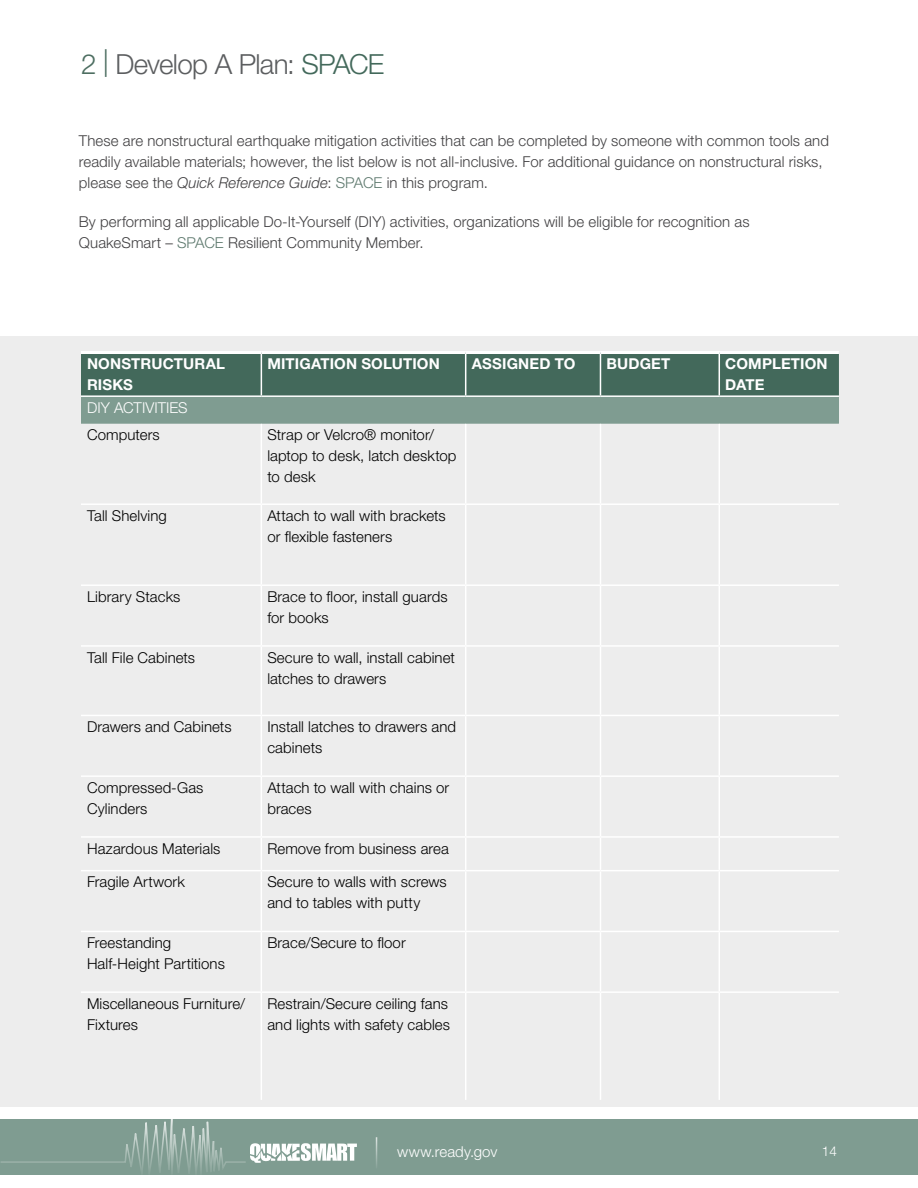
<style>
.page{position:relative;width:918px;height:1188px;background:#fff}
.page>*{position:absolute;margin:0;border:0;box-sizing:border-box;transform-origin:0 0}
.t1{font:300 27.75px "Helvetica Neue LT Std";letter-spacing:-.025em;color:#5c5e60}
.t2{font:300 15px/21px "Helvetica Neue LT Std";letter-spacing:.005em;color:#000}
.t3{font:300 15px/21px "Helvetica Neue LT Std";letter-spacing:.005em;color:#414042}
.t4{font:700 15px/21px "Helvetica Neue LT Std";letter-spacing:.01em;color:#fff}
.t5{font:300 15px "Helvetica Neue LT Std";letter-spacing:.005em;color:#fff}
.t6{font:300 13.5px "Helvetica Neue LT Std";color:#fff}
.s1{color:#4d6e61}
.s2{color:#43695b}
.s3{font-style:italic}
.s4{color:#5f7a6f}
</style>
<div class="page">
<div style="left:0;top:1119px;width:918px;height:55px;background:#7f9c91"></div>
<svg style="left:0;top:1119px;width:357px;height:56px"></svg>
<hr style="left:376px;top:1137px;width:1px;height:32px;background:#fff">
<div style="left:0;top:337px;width:918px;height:770px;background:#ededed"></div>
<div style="left:81px;top:354px;width:758px;height:41px;background:#43695b"></div>
<div style="left:81px;top:396px;width:758px;height:27px;background:#7f9c91"></div>
<hr style="left:81px;top:351px;width:180px;height:3px;background:#fff">
<hr style="left:261px;top:351px;width:205px;height:3px;background:#fff">
<hr style="left:466px;top:351px;width:134px;height:3px;background:#fff">
<hr style="left:600px;top:351px;width:119px;height:3px;background:#fff">
<hr style="left:719px;top:351px;width:120px;height:3px;background:#fff">
<hr style="left:261px;top:354px;width:1px;height:41px;background:#fff">
<hr style="left:465px;top:354px;width:1px;height:41px;background:#fff">
<hr style="left:600px;top:354px;width:1px;height:41px;background:#fff">
<hr style="left:719px;top:354px;width:1px;height:41px;background:#fff">
<hr style="left:81px;top:395px;width:180px;height:2px;background:#fff">
<hr style="left:261px;top:395px;width:205px;height:2px;background:#fff">
<hr style="left:466px;top:395px;width:134px;height:2px;background:#fff">
<hr style="left:600px;top:395px;width:119px;height:2px;background:#fff">
<hr style="left:719px;top:395px;width:120px;height:2px;background:#fff">
<hr style="left:261px;top:424px;width:1px;height:79px;background:#fff">
<hr style="left:465px;top:424px;width:1px;height:79px;background:#fff">
<hr style="left:600px;top:424px;width:1px;height:79px;background:#fff">
<hr style="left:719px;top:424px;width:1px;height:79px;background:#fff">
<hr style="left:81px;top:503px;width:180px;height:2px;background:#fff">
<hr style="left:261px;top:503px;width:205px;height:2px;background:#fff">
<hr style="left:261px;top:505px;width:1px;height:79px;background:#fff">
<hr style="left:466px;top:503px;width:134px;height:2px;background:#fff">
<hr style="left:465px;top:505px;width:1px;height:79px;background:#fff">
<hr style="left:600px;top:503px;width:119px;height:2px;background:#fff">
<hr style="left:600px;top:505px;width:1px;height:79px;background:#fff">
<hr style="left:719px;top:503px;width:120px;height:2px;background:#fff">
<hr style="left:719px;top:505px;width:1px;height:79px;background:#fff">
<hr style="left:81px;top:584px;width:180px;height:2px;background:#fff">
<hr style="left:261px;top:584px;width:205px;height:2px;background:#fff">
<hr style="left:261px;top:586px;width:1px;height:59px;background:#fff">
<hr style="left:466px;top:584px;width:134px;height:2px;background:#fff">
<hr style="left:465px;top:586px;width:1px;height:59px;background:#fff">
<hr style="left:600px;top:584px;width:119px;height:2px;background:#fff">
<hr style="left:600px;top:586px;width:1px;height:59px;background:#fff">
<hr style="left:719px;top:584px;width:120px;height:2px;background:#fff">
<hr style="left:719px;top:586px;width:1px;height:59px;background:#fff">
<hr style="left:81px;top:645px;width:180px;height:2px;background:#fff">
<hr style="left:261px;top:645px;width:205px;height:2px;background:#fff">
<hr style="left:261px;top:647px;width:1px;height:68px;background:#fff">
<hr style="left:466px;top:645px;width:134px;height:2px;background:#fff">
<hr style="left:465px;top:647px;width:1px;height:68px;background:#fff">
<hr style="left:600px;top:645px;width:119px;height:2px;background:#fff">
<hr style="left:600px;top:647px;width:1px;height:68px;background:#fff">
<hr style="left:719px;top:645px;width:120px;height:2px;background:#fff">
<hr style="left:719px;top:647px;width:1px;height:68px;background:#fff">
<hr style="left:81px;top:715px;width:180px;height:1px;background:#fff">
<hr style="left:261px;top:715px;width:205px;height:1px;background:#fff">
<hr style="left:261px;top:716px;width:1px;height:59px;background:#fff">
<hr style="left:466px;top:715px;width:134px;height:1px;background:#fff">
<hr style="left:465px;top:716px;width:1px;height:59px;background:#fff">
<hr style="left:600px;top:715px;width:119px;height:1px;background:#fff">
<hr style="left:600px;top:716px;width:1px;height:59px;background:#fff">
<hr style="left:719px;top:715px;width:120px;height:1px;background:#fff">
<hr style="left:719px;top:716px;width:1px;height:59px;background:#fff">
<hr style="left:81px;top:775px;width:180px;height:2px;background:#fff">
<hr style="left:261px;top:775px;width:205px;height:2px;background:#fff">
<hr style="left:261px;top:777px;width:1px;height:59px;background:#fff">
<hr style="left:466px;top:775px;width:134px;height:2px;background:#fff">
<hr style="left:465px;top:777px;width:1px;height:59px;background:#fff">
<hr style="left:600px;top:775px;width:119px;height:2px;background:#fff">
<hr style="left:600px;top:777px;width:1px;height:59px;background:#fff">
<hr style="left:719px;top:775px;width:120px;height:2px;background:#fff">
<hr style="left:719px;top:777px;width:1px;height:59px;background:#fff">
<hr style="left:81px;top:836px;width:180px;height:2px;background:#fff">
<hr style="left:261px;top:836px;width:205px;height:2px;background:#fff">
<hr style="left:261px;top:838px;width:1px;height:32px;background:#fff">
<hr style="left:466px;top:836px;width:134px;height:2px;background:#fff">
<hr style="left:465px;top:838px;width:1px;height:32px;background:#fff">
<hr style="left:600px;top:836px;width:119px;height:2px;background:#fff">
<hr style="left:600px;top:838px;width:1px;height:32px;background:#fff">
<hr style="left:719px;top:836px;width:120px;height:2px;background:#fff">
<hr style="left:719px;top:838px;width:1px;height:32px;background:#fff">
<hr style="left:81px;top:870px;width:180px;height:1px;background:#fff">
<hr style="left:261px;top:870px;width:205px;height:1px;background:#fff">
<hr style="left:261px;top:871px;width:1px;height:60px;background:#fff">
<hr style="left:466px;top:870px;width:134px;height:1px;background:#fff">
<hr style="left:465px;top:871px;width:1px;height:60px;background:#fff">
<hr style="left:600px;top:870px;width:119px;height:1px;background:#fff">
<hr style="left:600px;top:871px;width:1px;height:60px;background:#fff">
<hr style="left:719px;top:870px;width:120px;height:1px;background:#fff">
<hr style="left:719px;top:871px;width:1px;height:60px;background:#fff">
<hr style="left:81px;top:931px;width:180px;height:1px;background:#fff">
<hr style="left:261px;top:931px;width:205px;height:1px;background:#fff">
<hr style="left:261px;top:932px;width:1px;height:59px;background:#fff">
<hr style="left:466px;top:931px;width:134px;height:1px;background:#fff">
<hr style="left:465px;top:932px;width:1px;height:59px;background:#fff">
<hr style="left:600px;top:931px;width:119px;height:1px;background:#fff">
<hr style="left:600px;top:932px;width:1px;height:59px;background:#fff">
<hr style="left:719px;top:931px;width:120px;height:1px;background:#fff">
<hr style="left:719px;top:932px;width:1px;height:59px;background:#fff">
<hr style="left:81px;top:991px;width:180px;height:2px;background:#fff">
<hr style="left:261px;top:991px;width:205px;height:2px;background:#fff">
<hr style="left:261px;top:993px;width:1px;height:107px;background:#fff">
<hr style="left:466px;top:991px;width:134px;height:2px;background:#fff">
<hr style="left:465px;top:993px;width:1px;height:107px;background:#fff">
<hr style="left:600px;top:991px;width:119px;height:2px;background:#fff">
<hr style="left:600px;top:993px;width:1px;height:107px;background:#fff">
<hr style="left:719px;top:991px;width:120px;height:2px;background:#fff">
<hr style="left:719px;top:993px;width:1px;height:107px;background:#fff">
<hr style="left:81px;top:423px;width:180px;height:1px;background:#7f9c91">
<hr style="left:261px;top:423px;width:205px;height:1px;background:#7f9c91">
<hr style="left:466px;top:423px;width:134px;height:1px;background:#7f9c91">
<hr style="left:600px;top:423px;width:119px;height:1px;background:#7f9c91">
<hr style="left:719px;top:423px;width:120px;height:1px;background:#7f9c91">
<h3 class="t1" style="left:81px;top:47px;width:305px"><span class="s1">2 |</span> Develop A Plan: <span class="s2">SPACE</span></h3>
<p class="t3" style="left:79px;top:130px;width:752px">These are nonstructural earthquake mitigation activities that can be completed by someone with common tools and readily available materials; however, the list below is not all-inclusive. For additional guidance on nonstructural risks, please see the <span class="s3">Quick Reference Guide</span>: <span class="s4">SPACE</span> in this program.</p>
<p class="t3" style="left:79px;top:211px;width:672px">By performing all applicable Do-It-Yourself (DIY) activities, organizations will be eligible for recognition as<br>QuakeSmart – <span class="s4">SPACE</span> Resilient Community Member.</p>
<p class="t4" style="left:87px;top:353px;width:140px">NONSTRUCTURAL<br>RISKS</p>
<p class="t4" style="left:267px;top:353px;width:174px">MITIGATION SOLUTION</p>
<p class="t4" style="left:472px;top:353px;width:105px">ASSIGNED TO</p>
<p class="t4" style="left:606px;top:353px;width:65px">BUDGET</p>
<p class="t4" style="left:725px;top:353px;width:104px">COMPLETION<br>DATE</p>
<p class="t5" style="left:87px;top:398px;width:102px">DIY ACTIVITIES</p>
<p class="t2" style="left:87px;top:424px;width:74px">Computers</p>
<p class="t2" style="left:267px;top:424px;width:191px">Strap or Velcro® monitor/ laptop to desk, latch desktop to desk</p>
<p class="t2" style="left:87px;top:505px;width:81px">Tall Shelving</p>
<p class="t2" style="left:267px;top:505px;width:180px">Attach to wall with brackets or flexible fasteners</p>
<p class="t2" style="left:87px;top:586px;width:95px">Library Stacks</p>
<p class="t2" style="left:267px;top:586px;width:182px">Brace to floor, install guards for books</p>
<p class="t2" style="left:87px;top:647px;width:110px">Tall File Cabinets</p>
<p class="t2" style="left:267px;top:647px;width:189px">Secure to wall, install cabinet latches to drawers</p>
<p class="t2" style="left:87px;top:716px;width:146px">Drawers and Cabinets</p>
<p class="t2" style="left:267px;top:716px;width:190px">Install latches to drawers and cabinets</p>
<p class="t2" style="left:87px;top:777px;width:118px">Compressed-Gas<br>Cylinders</p>
<p class="t2" style="left:267px;top:777px;width:184px">Attach to wall with chains or braces</p>
<p class="t2" style="left:87px;top:838px;width:135px">Hazardous Materials</p>
<p class="t2" style="left:267px;top:838px;width:183px">Remove from business area</p>
<p class="t2" style="left:87px;top:871px;width:100px">Fragile Artwork</p>
<p class="t2" style="left:267px;top:871px;width:181px">Secure to walls with screws and to tables with putty</p>
<p class="t2" style="left:87px;top:932px;width:139px">Freestanding<br>Half-Height Partitions</p>
<p class="t2" style="left:267px;top:932px;width:140px">Brace/Secure to floor</p>
<p class="t2" style="left:87px;top:993px;width:160px">Miscellaneous Furniture/<br>Fixtures</p>
<p class="t2" style="left:267px;top:993px;width:184px">Restrain/Secure ceiling fans and lights with safety cables</p>
<p class="t5" style="left:397px;top:1142px;width:102px">www.ready.gov</p>
<p class="t6" style="left:822px;top:1143px;width:17px">14</p>
</div>
